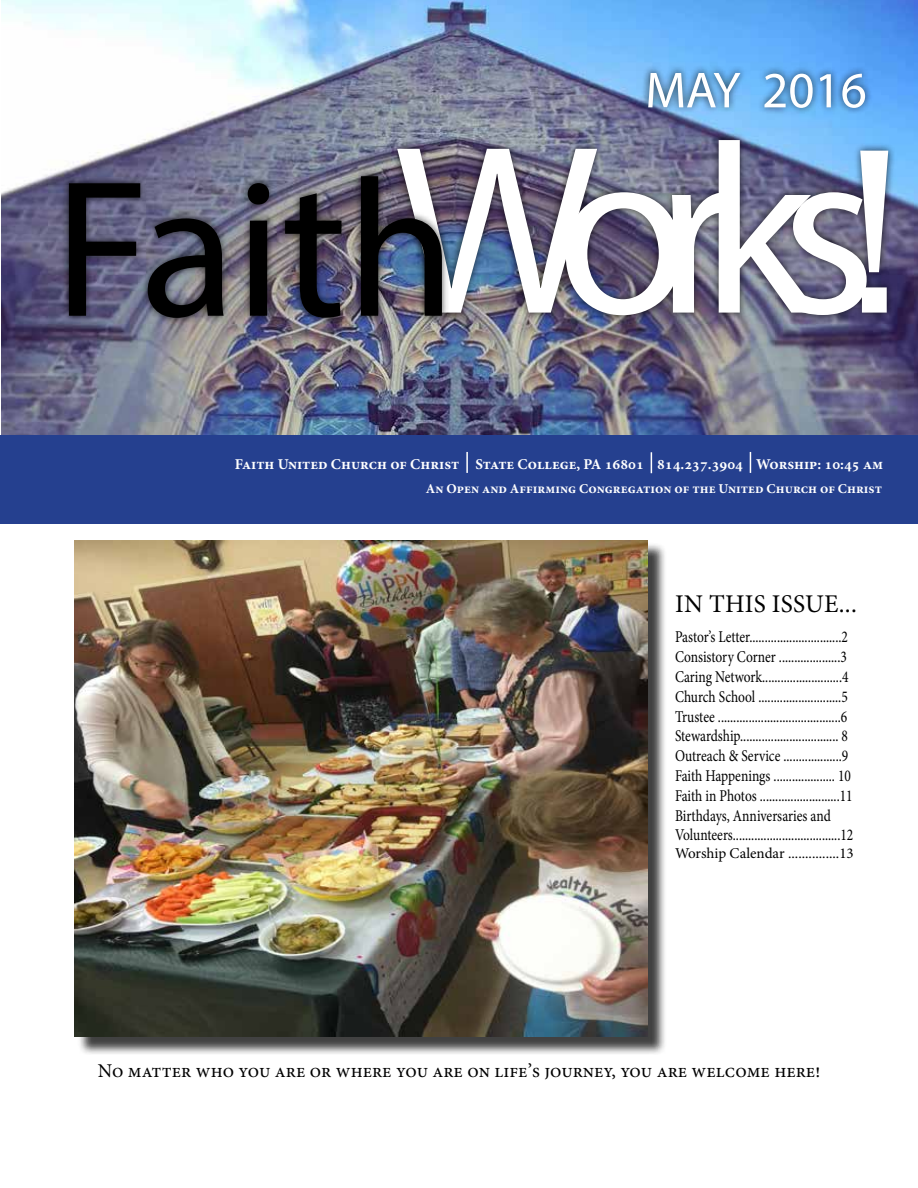
<style>
.page{position:relative;width:918px;height:1188px;background:#fff}
.page>*{position:absolute;margin:0;border:0;box-sizing:border-box;transform-origin:0 0}
.t1{font:196.5px "Myriad Pro";color:#000}
.t2{font:51px "Myriad Pro";color:#fff}
.t3{font:25.5px "Minion Pro";letter-spacing:.01em;color:#000}
.t4{font:19.5px "Minion Pro";color:#000}
.t5{font:16.5px/19.8px "Minion Pro";color:#000;scale:.82 1}
.t6{font:700 15px "Minion Pro";color:#fff}
.t7{font:15px "Minion Pro";color:#000}
.t8{font:700 13.5px "Minion Pro";color:#fff}
.s1{font-size:243px;color:#fff}
.s2{font-family:"Franklin Gothic";font-size:243px;color:#fff}
</style>
<div class="page">
<img style="left:1px;top:0;width:917px;height:435px">
<div style="left:0;top:435px;width:918px;height:88px;background:#25408f"></div>
<svg style="left:750px;top:452px;width:1px;height:21px"></svg>
<hr style="left:466px;top:452px;width:2px;height:21px;background:#fff">
<div style="left:390px;top:132px;width:506px;height:192px;background:#000;opacity:.75"></div>
<div style="left:60px;top:168px;width:390px;height:158px;background:#000;opacity:.75"></div>
<div style="left:640px;top:65px;width:233px;height:51px;background:#000;opacity:.75"></div>
<svg style="left:651px;top:452px;width:1px;height:21px"></svg>
<div style="left:77px;top:542px;width:589px;height:513px;background:#000;opacity:.75"></div>
<img style="left:75px;top:540px;width:573px;height:497px">
<h2 class="t2" style="left:645px;top:59px;width:223px">MAY 2016</h2>
<h1 class="t1" style="left:54px;top:129px;width:855px">Faith<span class="s1">Works</span><span class="s2">!</span></h1>
<p class="t6" style="left:235px;top:453px;width:650px">Faith United Church of Christ State College, PA 16801 814.237.3904 Worship: 10:45 am</p>
<p class="t8" style="left:426px;top:479px;width:458px">An Open and Affirming Congregation of the United Church of Christ</p>
<h3 class="t3" style="left:675px;top:587px;width:183px">IN THIS ISSUE...</h3>
<p class="t5" style="left:675px;top:627px;width:219px">Pastor’s Letter..............................2<br>Consistory Corner ....................3<br>Caring Network..........................4<br>Church School ...........................5<br>Trustee ........................................6<br>Stewardship................................ 8<br>Outreach &amp; Service ...................9<br>Faith Happenings .................... 10<br>Faith in Photos ..........................11<br>Birthdays, Anniversaries and Volunteers...................................12</p>
<p class="t7" style="left:675px;top:844px;width:180px">Worship Calendar ...............13</p>
<p class="t4" style="left:98px;top:1058px;width:724px">No matter who you are or where you are on life’s journey, you are welcome here!</p>
</div>
